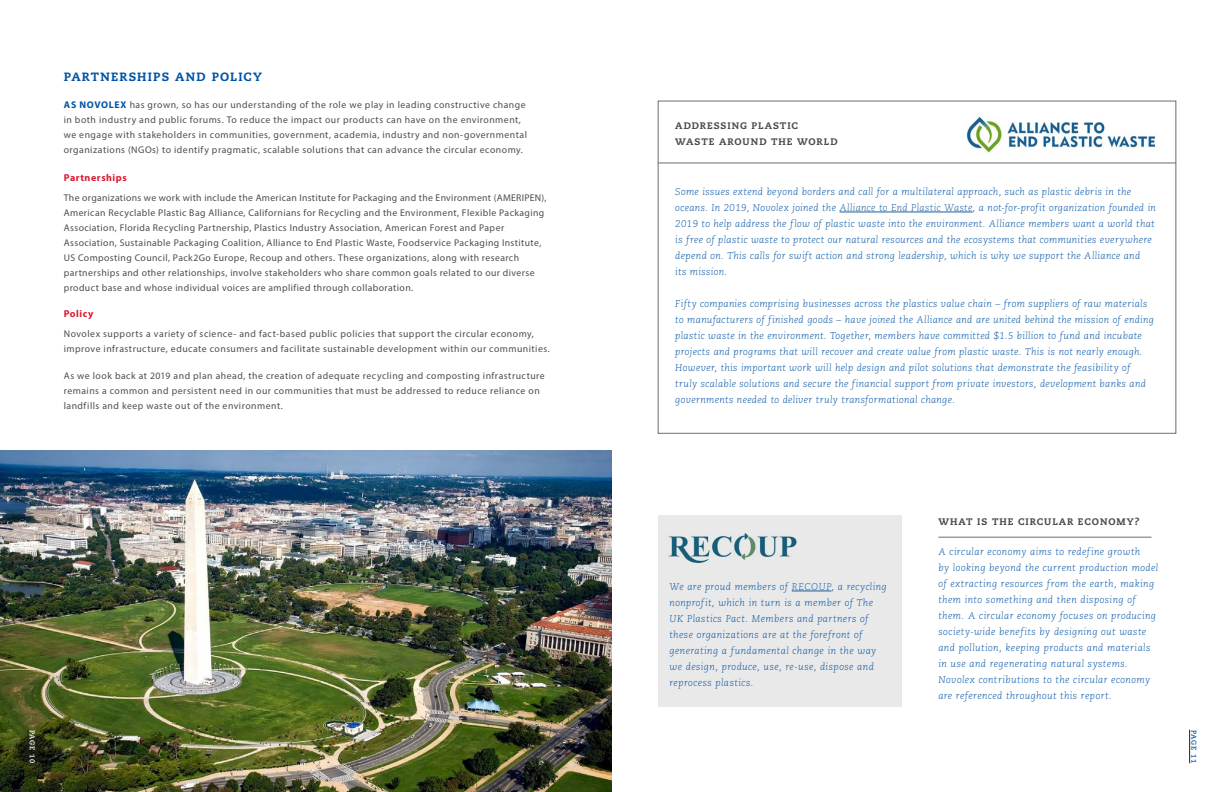
<style>
.page{position:relative;width:1224px;height:792px;background:#fff}
.page>*{position:absolute;margin:0;border:0;box-sizing:border-box;transform-origin:0 0}
.t1{font:800 12px "Caecilia LT Pro 85";letter-spacing:.1em;color:#0054a6}
.t2{font:700 10px "Myriad Pro";letter-spacing:.055em;color:#da1a32}
.t3{font:italic 300 9.8px/16px "Caecilia LT Pro 46";letter-spacing:.035em;color:#0054a6}
.t4{font:9.8px/15px "Myriad Pro";letter-spacing:.045em;color:#4d4d4d}
.t5{font:800 9.5px/16px "Caecilia LT Pro 85";letter-spacing:.1em;color:#4d4d4d}
.t6{font:700 7px "Caecilia LT Pro 75";letter-spacing:.105em;color:#0054a6}
.t7{font:700 7px "Caecilia LT Pro 75";letter-spacing:.105em;color:#fff}
.s1{font-weight:700;color:#0054a6}
.s2{color:#175d9e}
</style>
<div class="page">
<img style="left:0;top:450px;width:612px;height:342px">
<hr style="left:1189px;top:730px;width:1px;height:33px;background:#231f20">
<hr style="left:938px;top:537px;width:214px;height:1px;background:#6c6d70">
<div style="left:658px;top:516px;width:243px;height:191px;background:#e9e9e9"></div>
<hr style="left:792px;top:591px;width:39px;height:1px;background:#175d9e">
<hr style="left:839px;top:212px;width:134px;height:1px;background:#175d9e">
<img style="left:966px;top:117px;width:190px;height:37px">
<hr style="left:658px;top:163px;width:518px;height:1px;background:#6c6d70">
<hr style="left:28px;top:730px;width:1px;height:33px;background:#231f20">
<p class="t1" style="left:64px;top:69px;width:200px">PARTNERSHIPS AND POLICY</p>
<p class="t4" style="left:64px;top:97px;width:465px"><span class="s1">AS NOVOLEX</span> has grown, so has our understanding of the role we play in leading constructive change in both industry and public forums. To reduce the impact our products can have on the environment, we engage with stakeholders in communities, government, academia, industry and non-governmental organizations (NGOs) to identify pragmatic, scalable solutions that can advance the circular economy.</p>
<p class="t2" style="left:64px;top:171px;width:65px">Partnerships</p>
<p class="t4" style="left:64px;top:190px;width:484px">The organizations we work with include the American Institute for Packaging and the Environment (AMERIPEN), American Recyclable Plastic Bag Alliance, Californians for Recycling and the Environment, Flexible Packaging Association, Florida Recycling Partnership, Plastics Industry Association, American Forest and Paper Association, Sustainable Packaging Coalition, Alliance to End Plastic Waste, Foodservice Packaging Institute, US Composting Council, Pack2Go Europe, Recoup and others. These organizations, along with research partnerships and other relationships, involve stakeholders who share common goals related to our diverse product base and whose individual voices are amplified through collaboration.</p>
<p class="t2" style="left:64px;top:308px;width:31px">Policy</p>
<p class="t4" style="left:64px;top:327px;width:488px">Novolex supports a variety of science- and fact-based public policies that support the circular economy, improve infrastructure, educate consumers and facilitate sustainable development within our communities.</p>
<p class="t4" style="left:64px;top:369px;width:483px">As we look back at 2019 and plan ahead, the creation of adequate recycling and composting infrastructure remains a common and persistent need in our communities that must be addressed to reduce reliance on landfills and keep waste out of the environment.</p>
<p class="t7" style="left:37px;top:730px;width:35px;rotate:90deg">PAGE 10</p>
<p class="t5" style="left:675px;top:117px;width:164px">ADDRESSING PLASTIC<br>WASTE AROUND THE WORLD</p>
<p class="t3" style="left:675px;top:184px;width:482px">Some issues extend beyond borders and call for a multilateral approach, such as plastic debris in the oceans. In 2019, Novolex joined the <span class="s2">Alliance to End Plastic Waste</span>, a not-for-profit organization founded in 2019 to help address the flow of plastic waste into the environment. Alliance members want a world that is free of plastic waste to protect our natural resources and the ecosystems that communities everywhere depend on. This calls for swift action and strong leadership, which is why we support the Alliance and<br>its mission.</p>
<p class="t3" style="left:675px;top:296px;width:480px">Fifty companies comprising businesses across the plastics value chain – from suppliers of raw materials to manufacturers of finished goods – have joined the Alliance and are united behind the mission of ending plastic waste in the environment. Together, members have committed $1.5 billion to fund and incubate projects and programs that will recover and create value from plastic waste. This is not nearly enough.<br>However, this important work will help design and pilot solutions that demonstrate the feasibility of truly scalable solutions and secure the financial support from private investors, development banks and governments needed to deliver truly transformational change.</p>
<p class="t3" style="left:669px;top:579px;width:219px">We are proud members of <span class="s2">RECOUP</span>, a recycling nonprofit, which in turn is a member of The UK Plastics Pact. Members and partners of these organizations are at the forefront of generating a fundamental change in the way we design, produce, use, re-use, dispose and reprocess plastics.</p>
<p class="t5" style="left:938px;top:514px;width:202px">WHAT IS THE CIRCULAR ECONOMY?</p>
<p class="t3" style="left:938px;top:544px;width:221px">A circular economy aims to redefine growth<br>by looking beyond the current production model of extracting resources from the earth, making them into something and then disposing of them. A circular economy focuses on producing society-wide benefits by designing out waste and pollution, keeping products and materials in use and regenerating natural systems.<br>Novolex contributions to the circular economy are referenced throughout this report.</p>
<p class="t6" style="left:1199px;top:730px;width:35px;rotate:90deg">PAGE 11</p>
</div>
